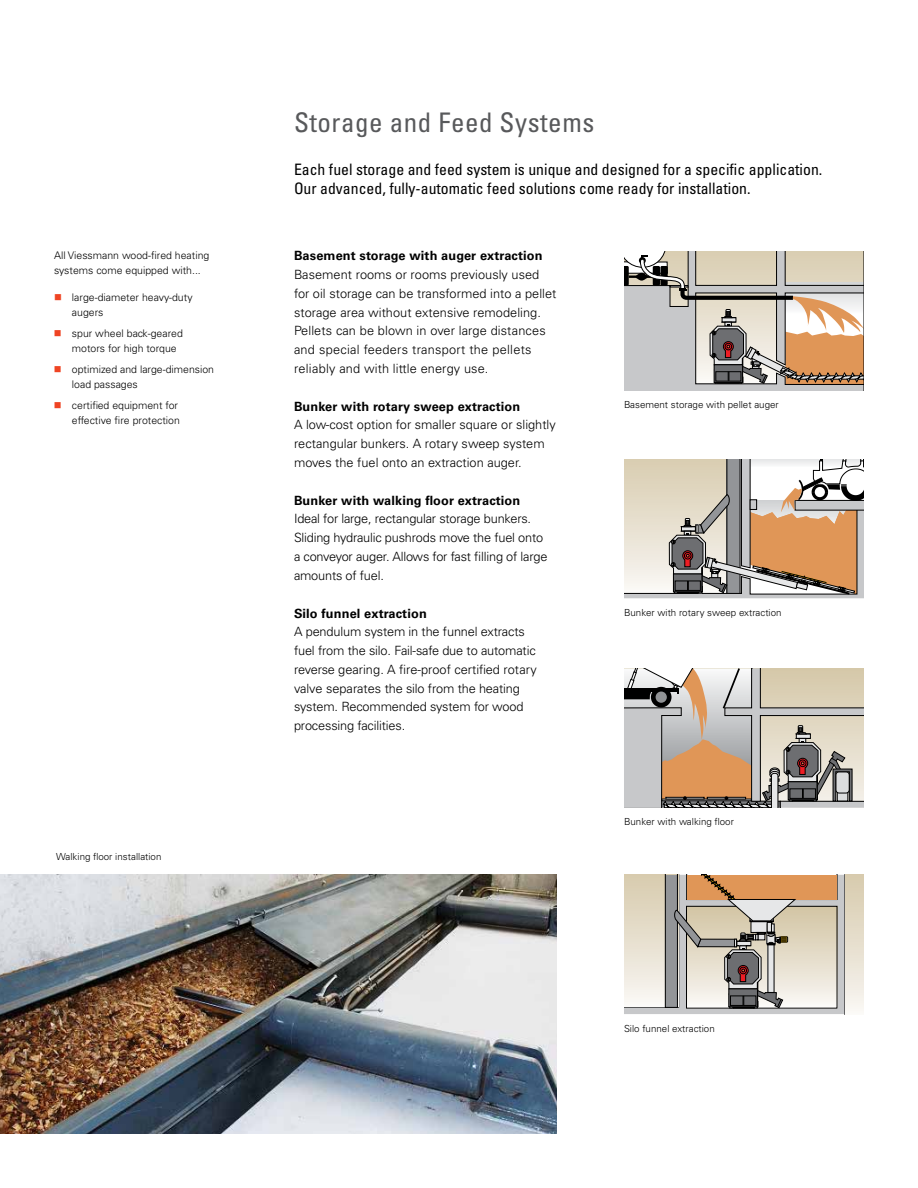
<style>
.page{position:relative;width:918px;height:1188px;background:#fff}
.page>*{position:absolute;margin:0;border:0;box-sizing:border-box;transform-origin:0 0}
.t1{font:condensed 27px "Univers LT Std";letter-spacing:.02em;color:#58595b}
.t2{font:condensed 15.75px/18.9px "Univers LT Std";color:#000}
.t3{font:300 12.75px/18.8px "Univers LT Std";color:#000}
.t4{font:700 12.75px "Univers LT Std";letter-spacing:.01em;color:#000}
.t5{font:300 10.5px/15.8px "Univers LT Std";color:#000}
.t6{font:300 9.75px "Univers LT Std";color:#000}
</style>
<div class="page">
<svg style="left:624px;top:251px;width:240px;height:139px;background:#b8ada0"></svg>
<svg style="left:624px;top:459px;width:240px;height:139px;background:#c8b6a4"></svg>
<svg style="left:624px;top:668px;width:240px;height:140px;background:#b8ac9f"></svg>
<svg style="left:624px;top:875px;width:240px;height:139px;background:#cbbeae"></svg>
<img style="left:0;top:875px;width:556px;height:259px">
<p class="t5" style="left:54px;top:247px;width:157px">All Viessmann wood-fired heating systems come equipped with...</p>
<p class="t5" style="left:72px;top:289px;width:122px">large-diameter heavy-duty augers</p>
<p class="t5" style="left:72px;top:325px;width:112px">spur wheel back-geared motors for high torque</p>
<p class="t5" style="left:72px;top:361px;width:144px">optimized and large-dimension load passages</p>
<p class="t5" style="left:72px;top:397px;width:110px">certified equipment for effective fire protection</p>
<p class="t6" style="left:56px;top:851px;width:107px">Walking floor installation</p>
<h1 class="t1" style="left:294px;top:105px;width:302px">Storage and Feed Systems</h1>
<p class="t2" style="left:294px;top:160px;width:530px">Each fuel storage and feed system is unique and designed for a specific application.<br>Our advanced, fully-automatic feed solutions come ready for installation.</p>
<p class="t4" style="left:294px;top:248px;width:250px">Basement storage with auger extraction</p>
<p class="t3" style="left:294px;top:265px;width:264px">Basement rooms or rooms previously used for oil storage can be transformed into a pellet storage area without extensive remodeling.<br>Pellets can be blown in over large distances and special feeders transport the pellets reliably and with little energy use.</p>
<p class="t4" style="left:294px;top:399px;width:228px">Bunker with rotary sweep extraction</p>
<p class="t3" style="left:294px;top:416px;width:263px">A low-cost option for smaller square or slightly rectangular bunkers. A rotary sweep system moves the fuel onto an extraction auger.</p>
<p class="t4" style="left:294px;top:493px;width:228px">Bunker with walking floor extraction</p>
<p class="t3" style="left:294px;top:510px;width:255px">Ideal for large, rectangular storage bunkers.<br>Sliding hydraulic pushrods move the fuel onto a conveyor auger. Allows for fast filling of large amounts of fuel.</p>
<p class="t4" style="left:294px;top:606px;width:134px">Silo funnel extraction</p>
<p class="t3" style="left:294px;top:622px;width:244px">A pendulum system in the funnel extracts fuel from the silo. Fail-safe due to automatic reverse gearing. A fire-proof certified rotary valve separates the silo from the heating system. Recommended system for wood processing facilities.</p>
<p class="t6" style="left:624px;top:399px;width:156px">Basement storage with pellet auger</p>
<p class="t6" style="left:624px;top:607px;width:159px">Bunker with rotary sweep extraction</p>
<p class="t6" style="left:624px;top:816px;width:111px">Bunker with walking floor</p>
<p class="t6" style="left:624px;top:1022px;width:92px">Silo funnel extraction</p>
</div>
